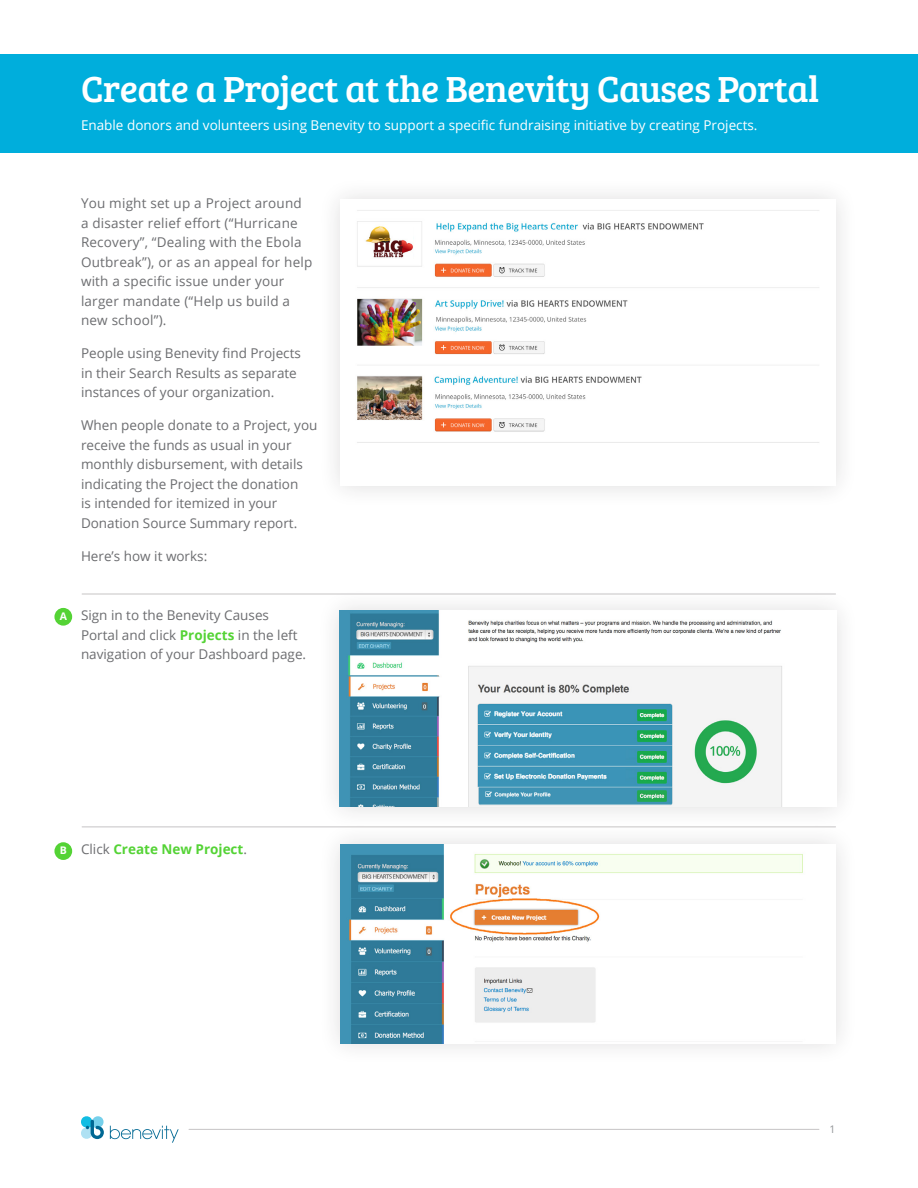
<style>
.page{position:relative;width:918px;height:1188px;background:#fff}
.page>*{position:absolute;margin:0;border:0;box-sizing:border-box;transform-origin:0 0}
.Document_Title{font:37.5px "Bree Serif";letter-spacing:-.015em;color:#fff}
.Body_Copy{font:13.5px/19.5px "Open Sans";color:#6c6d70}
.Intro{font:13.5px "Open Sans";color:#fff}
.Body_Copy-2{font:700 13.5px "Open Sans";color:#54d335}
.Body_Copy-3{font:700 10.5px "Open Sans";color:#fff}
.Body_Copy-4{font:10.5px "Open Sans";color:#939598}
.s1{font-weight:700;color:#54d335}
.s2{font-weight:400;color:#6c6d70}
</style>
<div class="page">
<svg style="left:81px;top:1116px;width:23px;height:23px"></svg>
<svg style="left:110px;top:1126px;width:69px;height:16px"></svg>
<hr style="left:189px;top:1129px;width:630px;height:1px;background:#cccacb">
<div style="left:0;top:54px;width:918px;height:99px;background:#00aedc"></div>
<div style="left:317px;top:176px;width:541px;height:333px;background:#231f20;opacity:.15"></div>
<img style="left:357px;top:210px;width:462px;height:233px">
<img style="left:340px;top:610px;width:442px;height:197px">
<img style="left:340px;top:845px;width:463px;height:198px">
<hr style="left:82px;top:593px;width:754px;height:2px;background:#cccacb">
<hr style="left:82px;top:826px;width:754px;height:1px;background:#cccacb">
<div style="left:54px;top:608px;width:18px;height:18px;background:#54d335;border-radius:50%"></div>
<div style="left:54px;top:842px;width:18px;height:18px;background:#54d335;border-radius:50%"></div>
<p class="Document_Title" style="left:81px;top:62px;width:740px">Create a Project at the Benevity Causes Portal</p>
<p class="Intro" style="left:81px;top:116px;width:678px">Enable donors and volunteers using Benevity to support a specific fundraising initiative by creating Projects.</p>
<p class="Body_Copy" style="left:81px;top:193px;width:233px">You might set up a Project around a disaster relief effort (“Hurricane<br>Recovery”, “Dealing with the Ebola<br>Outbreak”), or as an appeal for help with a specific issue under your larger mandate (“Help us build a new school”).</p>
<p class="Body_Copy" style="left:81px;top:343px;width:221px">People using Benevity find Projects in their Search Results as separate instances of your organization.</p>
<p class="Body_Copy" style="left:81px;top:415px;width:238px">When people donate to a Project, you receive the funds as usual in your monthly disbursement, with details indicating the Project the donation<br>is intended for itemized in your Donation Source Summary report.</p>
<p class="Body_Copy" style="left:81px;top:546px;width:128px">Here’s how it works:</p>
<p class="Body_Copy-3" style="left:60px;top:609px;width:9px">A</p>
<p class="Body_Copy" style="left:81px;top:605px;width:227px">Sign in to the Benevity Causes<br>Portal and click <span class="s1">Projects</span> in the left navigation of your Dashboard page.</p>
<p class="Body_Copy-3" style="left:60px;top:843px;width:9px">B</p>
<p class="Body_Copy-2" style="left:81px;top:840px;width:168px"><span class="s2">Click</span> Create New Project<span class="s2">.</span></p>
<p class="Body_Copy-4" style="left:829px;top:1122px;width:8px">1</p>
</div>
